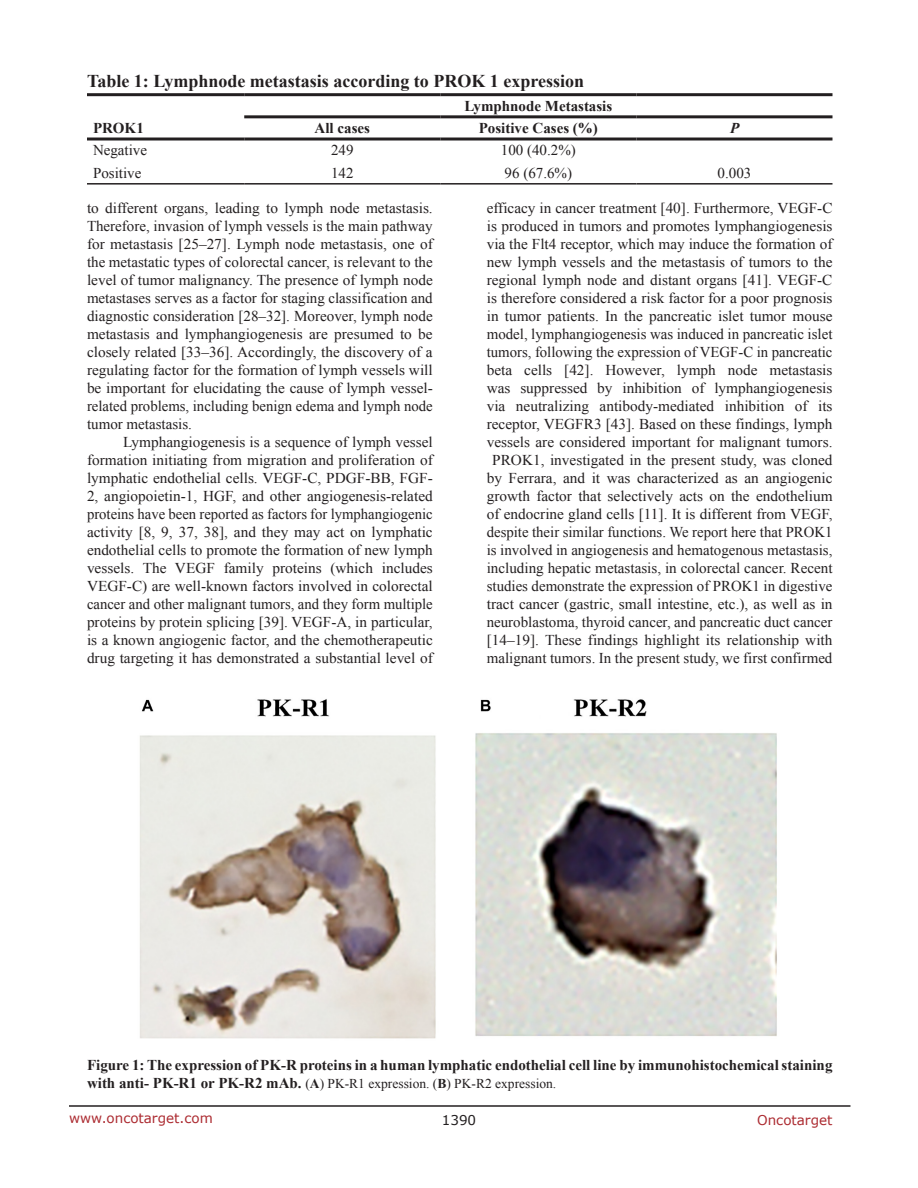
<style>
.page{position:relative;width:918px;height:1188px;background:#fff}
.page>*{position:absolute;margin:0;border:0;box-sizing:border-box;transform-origin:0 0}
.TableHeading{font:700 18px "Times New Roman";color:#231f20}
.BodyText{font:15px/18px "Times New Roman";color:#231f20;text-align:justify}
.FigureText{font:700 15px "Times New Roman";color:#231f20}
.TableText_Center{font:700 15px "Times New Roman";color:#231f20}
.TableText_Center-2{font:15px "Times New Roman";color:#231f20}
.TableText{font:15px "Times New Roman";color:#231f20}
.TableText-2{font:700 15px "Times New Roman";color:#231f20}
.TableText_Center-3{font:italic 700 15px "Times New Roman";color:#231f20}
.FigureText-2{font:13.5px "Times New Roman";color:#231f20}
.t1{font:13.5px "Verdana";color:#ac2b31}
.t2{font:13.5px "Verdana";color:#231f20}
.s1{font-weight:700;font-size:15px}
.s2{font-weight:700}
</style>
<div class="page">
<hr style="left:69px;top:1105px;width:781px;height:2px;background:#231f20">
<hr style="left:87px;top:93px;width:157px;height:3px;background:#231f20">
<hr style="left:244px;top:93px;width:196px;height:3px;background:#231f20">
<hr style="left:440px;top:93px;width:196px;height:3px;background:#231f20">
<hr style="left:636px;top:93px;width:196px;height:3px;background:#231f20">
<hr style="left:87px;top:138px;width:157px;height:3px;background:#231f20">
<hr style="left:244px;top:138px;width:196px;height:3px;background:#231f20">
<hr style="left:440px;top:138px;width:196px;height:3px;background:#231f20">
<hr style="left:636px;top:138px;width:196px;height:3px;background:#231f20">
<hr style="left:87px;top:183px;width:157px;height:2px;background:#231f20">
<hr style="left:244px;top:183px;width:196px;height:2px;background:#231f20">
<hr style="left:440px;top:183px;width:196px;height:2px;background:#231f20">
<hr style="left:636px;top:183px;width:196px;height:2px;background:#231f20">
<hr style="left:244px;top:115px;width:196px;height:3px;background:#231f20">
<hr style="left:440px;top:115px;width:196px;height:3px;background:#231f20">
<hr style="left:636px;top:115px;width:196px;height:3px;background:#231f20">
<img style="left:140px;top:699px;width:637px;height:340px">
<p class="TableHeading" style="left:87px;top:69px;width:499px">Table 1: Lymphnode metastasis according to PROK 1 expression</p>
<p class="TableText_Center" style="left:464px;top:95px;width:149px">Lymphnode Metastasis</p>
<p class="TableText-2" style="left:93px;top:118px;width:52px">PROK1</p>
<p class="TableText_Center" style="left:315px;top:118px;width:57px">All cases</p>
<p class="TableText_Center" style="left:479px;top:118px;width:121px">Positive Cases (%)</p>
<p class="TableText_Center-3" style="left:730px;top:118px;width:11px">P</p>
<p class="TableText" style="left:93px;top:140px;width:56px">Negative</p>
<p class="TableText_Center-2" style="left:331px;top:140px;width:24px">249</p>
<p class="TableText_Center-2" style="left:501px;top:140px;width:76px">100 (40.2%)</p>
<p class="TableText" style="left:93px;top:163px;width:50px">Positive</p>
<p class="TableText_Center-2" style="left:331px;top:163px;width:24px">142</p>
<p class="TableText_Center-2" style="left:505px;top:163px;width:69px">96 (67.6%)</p>
<p class="TableText_Center-2" style="left:718px;top:163px;width:35px">0.003</p>
<p class="BodyText" style="left:87px;top:199px;width:347px">to different organs, leading to lymph node metastasis.<br>Therefore, invasion of lymph vessels is the main pathway for metastasis [25–27]. Lymph node metastasis, one of the metastatic types of colorectal cancer, is relevant to the level of tumor malignancy. The presence of lymph node metastases serves as a factor for staging classification and diagnostic consideration [28–32]. Moreover, lymph node metastasis and lymphangiogenesis are presumed to be closely related [33–36]. Accordingly, the discovery of a regulating factor for the formation of lymph vessels will be important for elucidating the cause of lymph vessel&shy;related problems, including benign edema and lymph node tumor metastasis.</p>
<p class="BodyText" style="left:87px;top:433px;width:347px;text-indent:36px">Lymphangiogenesis is a sequence of lymph vessel formation initiating from migration and proliferation of lymphatic endothelial cells. VEGF-C, PDGF-BB, FGF-2, angiopoietin-1, HGF, and other angiogenesis-related proteins have been reported as factors for lymphangiogenic activity [8, 9, 37, 38], and they may act on lymphatic endothelial cells to promote the formation of new lymph vessels. The VEGF family proteins (which includes VEGF-C) are well-known factors involved in colorectal cancer and other malignant tumors, and they form multiple proteins by protein splicing [39]. VEGF-A, in particular, is a known angiogenic factor, and the chemotherapeutic drug targeting it has demonstrated a substantial level of</p>
<p class="BodyText" style="left:487px;top:199px;width:347px;text-align:center">efficacy in cancer treatment [40]. Furthermore, VEGF-C is produced in tumors and promotes lymphangiogenesis via the Flt4 receptor, which may induce the formation of new lymph vessels and the metastasis of tumors to the regional lymph node and distant organs [41]. VEGF-C is therefore considered a risk factor for a poor prognosis in tumor patients. In the pancreatic islet tumor mouse model, lymphangiogenesis was induced in pancreatic islet tumors, following the expression of VEGF-C in pancreatic beta cells [42]. However, lymph node metastasis was suppressed by inhibition of lymphangiogenesis via neutralizing antibody-mediated inhibition of its receptor, VEGFR3 [43]. Based on these findings, lymph vessels are considered important for malignant tumors.<br>PROK1, investigated in the present study, was cloned by Ferrara, and it was characterized as an angiogenic growth factor that selectively acts on the endothelium of endocrine gland cells [11]. It is different from VEGF, despite their similar functions. We report here that PROK1 is involved in angiogenesis and hematogenous metastasis, including hepatic metastasis, in colorectal cancer. Recent studies demonstrate the expression of PROK1 in digestive tract cancer (gastric, small intestine, etc.), as well as in neuroblastoma, thyroid cancer, and pancreatic duct cancer [14–19]. These findings highlight its relationship with malignant tumors. In the present study, we first confirmed</p>
<p class="FigureText" style="left:87px;top:1055px;width:747px">Figure 1: The expression of PK-R proteins in a human lymphatic endothelial cell line by immunohistochemical staining</p>
<p class="FigureText-2" style="left:87px;top:1075px;width:471px"><span class="s1">with anti- PK-R1 or PK-R2 mAb.</span> (<span class="s2">A</span>) PK-R1 expression. (<span class="s2">B</span>) PK-R2 expression.</p>
<p class="t1" style="left:69px;top:1109px;width:145px">www.oncotarget.com</p>
<p class="t2" style="left:442px;top:1111px;width:36px">1390</p>
<p class="t1" style="left:757px;top:1111px;width:77px">Oncotarget</p>
</div>
